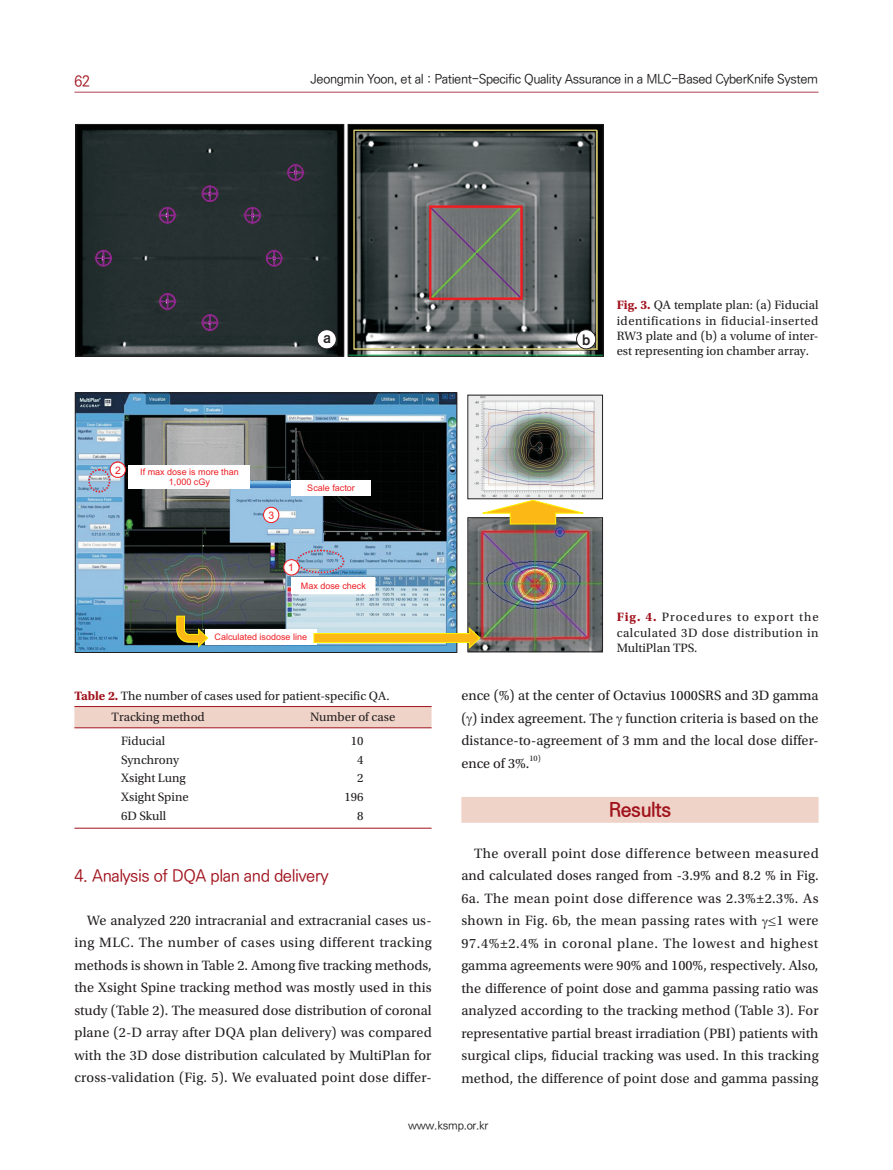
<style>
.page{position:relative;width:893px;height:1170px;background:#fff}
.page>*{position:absolute;margin:0;border:0;box-sizing:border-box;transform-origin:0 0}
.t1{font:700 19.5px "Ko Pub Dotum";letter-spacing:-.025em;color:#a1131d}
.t2{font:500 16.5px "Ko Pub Dotum";letter-spacing:-.025em;color:#a1131d}
.t3{font:500 15px "Ko Pub Dotum";color:#a1131d;scale:.95 1}
.t4{font:15px "Gothic 725 BT Bold A";color:#231f20}
.t5{font:14.25px/22.5px "Utopia Std";letter-spacing:.005em;color:#231f20;text-align:justify}
.t6{font:12.75px/15.3px "Utopia Std";color:#231f20}
.t7{font:500 12.75px "Ko Pub Dotum";letter-spacing:-.03em;color:#231f20}
.t8{font:500 11.25px "Ko Pub Dotum";letter-spacing:-.03em;color:#231f20}
.t9{font:10.35px "Arial";color:#ee1d23}
.t10{font:9px/10.1px "Arial";color:#ee1d23;text-align:center}
.t11{font:8.25px "Utopia Std";color:#231f20}
.s1{font-weight:700;color:#a1131d}
</style>
<div class="page">
<hr style="left:74px;top:92px;width:745px;height:1px;background:#ad4353">
<div style="left:461px;top:796px;width:358px;height:26px;background:#efd3c8"></div>
<svg style="left:75px;top:124px;width:529px;height:233px;background:#414848"></svg>
<svg style="left:428px;top:205px;width:95px;height:95px;background:#747675"></svg>
<div style="left:429px;top:205px;width:93px;height:95px;border:2px solid #ee1d23"></div>
<div style="left:354px;top:130px;width:243px;height:219px;border:1px solid #d7cb6e"></div>
<div style="left:317px;top:330px;width:19px;height:19px;background:#fff;border-radius:50%"></div>
<div style="left:317px;top:329px;width:20px;height:20px;border:1px solid #231f20;border-radius:50%"></div>
<div style="left:577px;top:330px;width:19px;height:19px;background:#fff;border-radius:50%"></div>
<div style="left:576px;top:329px;width:20px;height:20px;border:1px solid #231f20;border-radius:50%"></div>
<div style="left:95px;top:164px;width:209px;height:167px;background:#263030"></div>
<img style="left:75px;top:392px;width:528px;height:261px">
<svg style="left:110px;top:462px;width:15px;height:15px"></svg>
<div style="left:110px;top:461px;width:16px;height:17px;border:1px solid #ee1d23;border-radius:50%"></div>
<div style="left:283px;top:559px;width:16px;height:16px;border:1px solid #ee1d23;border-radius:50%"></div>
<img style="left:87px;top:467px;width:259px;height:107px">
<svg style="left:176px;top:615px;width:33px;height:33px"></svg>
<svg style="left:313px;top:627px;width:168px;height:22px;background:#c5c079"></svg>
<svg style="left:476px;top:499px;width:114px;height:26px"></svg>
<div style="left:74px;top:707px;width:358px;height:20px;background:#efd3c8"></div>
<hr style="left:74px;top:706px;width:200px;height:1px;background:#a1131d">
<hr style="left:274px;top:706px;width:158px;height:1px;background:#a1131d">
<hr style="left:74px;top:727px;width:200px;height:1px;background:#a1131d">
<hr style="left:274px;top:727px;width:158px;height:1px;background:#a1131d">
<hr style="left:74px;top:827px;width:200px;height:1px;background:#a1131d">
<hr style="left:274px;top:827px;width:158px;height:1px;background:#a1131d">
<p class="t3" style="left:74px;top:74px;width:18px">62</p>
<p class="t7" style="left:311px;top:73px;width:509px">Jeongmin Yoon, et al：Patient-Specific Quality Assurance in a MLC-Based CyberKnife System</p>
<p class="t4" style="left:323px;top:329px;width:9px">a</p>
<p class="t4" style="left:582px;top:330px;width:10px">b</p>
<p class="t6" style="left:617px;top:298px;width:203px"><span class="s1">Fig. 3.</span> QA template plan: (a) Fiducial identifications in fiducial-inserted RW3 plate and (b) a volume of inter&shy;est representing ion chamber array.</p>
<p class="t9" style="left:115px;top:466px;width:7px">2</p>
<p class="t10" style="left:140px;top:467px;width:100px">If max dose is more than<br>1,000 cGy</p>
<p class="t9" style="left:269px;top:511px;width:7px">3</p>
<p class="t10" style="left:307px;top:484px;width:49px">Scale factor</p>
<p class="t9" style="left:288px;top:563px;width:7px">1</p>
<p class="t10" style="left:301px;top:581px;width:67px">Max dose check</p>
<p class="t10" style="left:215px;top:633px;width:94px">Calculated isodose line</p>
<p class="t6" style="left:617px;top:610px;width:203px;text-align:justify"><span class="s1">Fig. 4.</span> Procedures to export the calculated 3D dose distribution in MultiPlan TPS.</p>
<p class="t6" style="left:112px;top:685px;width:280px;line-height:21.6px;text-indent:-37px"><span class="s1">Table 2.</span> The number of cases used for patient-specific QA.<br>Tracking method</p>
<p class="t6" style="left:310px;top:709px;width:87px">Number of case</p>
<p class="t6" style="left:121px;top:733px;width:46px">Fiducial</p>
<p class="t6" style="left:351px;top:733px;width:14px">10</p>
<p class="t6" style="left:121px;top:751px;width:59px">Synchrony</p>
<p class="t6" style="left:357px;top:751px;width:8px">4</p>
<p class="t6" style="left:121px;top:770px;width:66px">Xsight Lung</p>
<p class="t6" style="left:357px;top:770px;width:8px">2</p>
<p class="t6" style="left:121px;top:789px;width:69px">Xsight Spine</p>
<p class="t6" style="left:344px;top:789px;width:21px">196</p>
<p class="t6" style="left:121px;top:808px;width:47px">6D Skull</p>
<p class="t6" style="left:357px;top:808px;width:8px">8</p>
<p class="t2" style="left:74px;top:867px;width:256px">4. Analysis of DQA plan and delivery</p>
<p class="t5" style="left:74px;top:908px;width:359px;text-indent:13px">We analyzed 220 intracranial and extracranial cases us&shy;ing MLC. The number of cases using different tracking methods is shown in Table 2. Among five tracking methods, the Xsight Spine tracking method was mostly used in this study (Table 2). The measured dose distribution of coronal plane (2-D array after DQA plan delivery) was compared with the 3D dose distribution calculated by MultiPlan for cross-validation (Fig. 5). We evaluated point dose differ-</p>
<p class="t5" style="left:461px;top:684px;width:359px">ence (%) at the center of Octavius 1000SRS and 3D gamma ( ) index agreement. The function criteria is based on the distance-to-agreement of 3 mm and the local dose differ&shy;ence of 3%.</p>
<p class="t11" style="left:529px;top:753px;width:13px">10)</p>
<p class="t1" style="left:609px;top:800px;width:64px">Results</p>
<p class="t5" style="left:461px;top:842px;width:359px;text-indent:13px">The overall point dose difference between measured and calculated doses ranged from -3.9% and 8.2 % in Fig.<br>6a. The mean point dose difference was 2.3%±2.3%. As shown in Fig. 6b, the mean passing rates with ≤1 were 97.4%±2.4% in coronal plane. The lowest and highest gamma agreements were 90% and 100%, respectively. Also, the difference of point dose and gamma passing ratio was analyzed according to the tracking method (Table 3). For representative partial breast irradiation (PBI) patients with surgical clips, fiducial tracking was used. In this tracking method, the difference of point dose and gamma passing</p>
<p class="t8" style="left:408px;top:1120px;width:82px">www.ksmp.or.kr</p>
</div>
